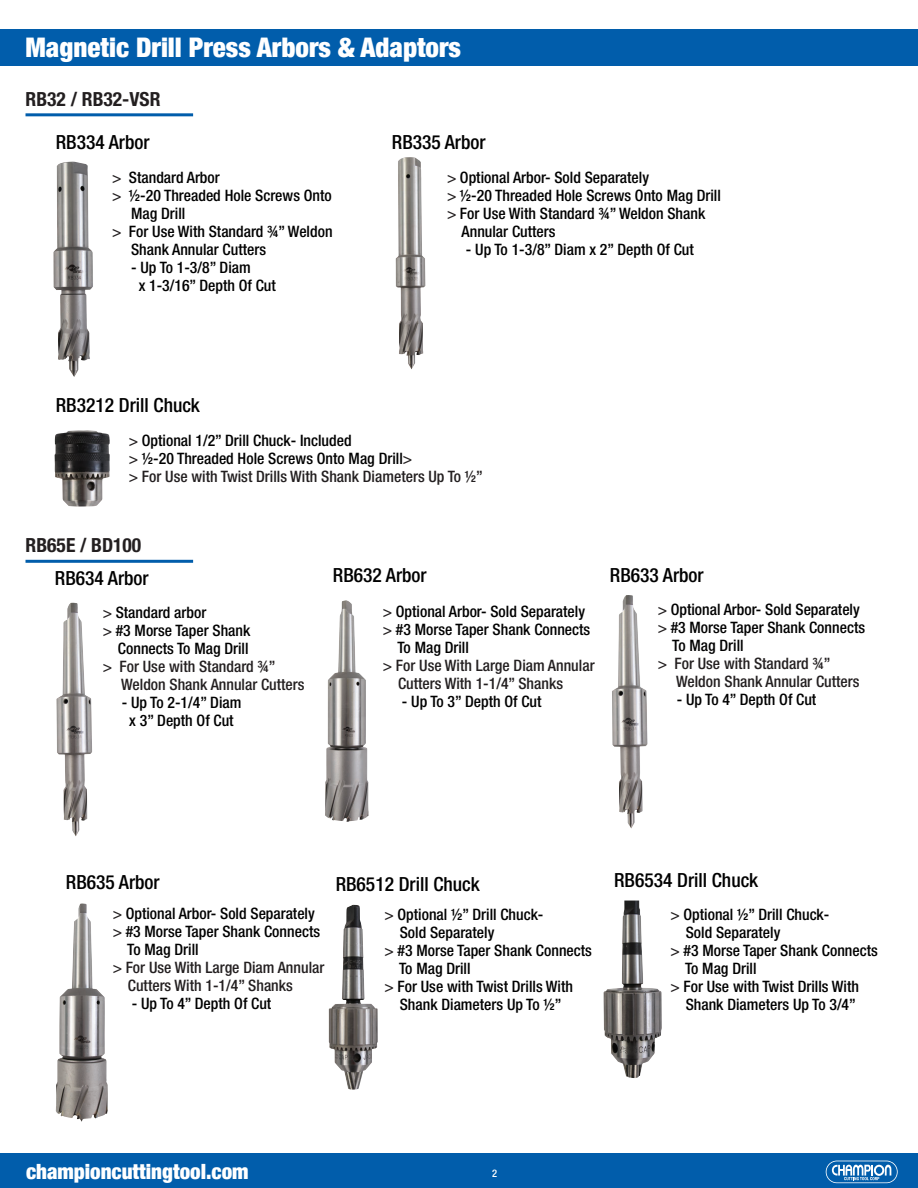
<style>
.page{position:relative;width:918px;height:1188px;background:#fff}
.page>*{position:absolute;margin:0;border:0;box-sizing:border-box;transform-origin:0 0}
.t1{font:900 condensed 27px "Helvetica Neue";color:#fff}
.t2{font:900 condensed 21px "Helvetica Neue";color:#fff}
.t3{font:500 condensed 19.5px "Helvetica Neue LT Std";color:#000}
.t4{font:700 condensed 19.5px "Helvetica Neue LT Std";color:#231f20}
.t5{font:500 condensed 15.75px "Helvetica Neue LT Std";color:#000}
.t6{font:500 condensed 15.75px "Helvetica Neue LT Std";color:#231f20}
.t7{font:500 condensed 10.5px "Helvetica Neue LT Std";color:#fff}
.s1{color:#231f20}
</style>
<div class="page">
<img style="left:56px;top:603px;width:36px;height:233px">
<img style="left:612px;top:595px;width:36px;height:234px">
<img style="left:329px;top:905px;width:49px;height:185px">
<img style="left:604px;top:901px;width:58px;height:177px">
<div style="left:0;top:1153px;width:918px;height:35px;background:#015dab"></div>
<div style="left:0;top:30px;width:918px;height:36px;background:#015dab"></div>
<svg style="left:826px;top:1161px;width:72px;height:22px"></svg>
<hr style="left:26px;top:560px;width:167px;height:3px;background:#015dab">
<img style="left:325px;top:600px;width:44px;height:222px">
<img style="left:56px;top:903px;width:52px;height:219px">
<img style="left:53px;top:162px;width:40px;height:215px">
<img style="left:55px;top:430px;width:55px;height:77px">
<img style="left:396px;top:157px;width:29px;height:213px">
<hr style="left:26px;top:113px;width:167px;height:3px;background:#015dab">
<p class="t1" style="left:26px;top:25px;width:437px">Magnetic Drill Press Arbors &amp; Adaptors</p>
<p class="t4" style="left:26px;top:87px;width:136px">RB32 / RB32-VSR</p>
<p class="t3" style="left:56px;top:130px;width:95px">RB334 Arbor</p>
<p class="t5" style="left:112px;top:168px;width:109px"><span class="s1">&gt;</span> Standard Arbor</p>
<p class="t5" style="left:112px;top:186px;width:221px"><span class="s1">&gt;</span> ½-20 Threaded Hole Screws Onto</p>
<p class="t5" style="left:131px;top:204px;width:56px">Mag Drill</p>
<p class="t5" style="left:112px;top:222px;width:222px"><span class="s1">&gt;</span> For Use With Standard ¾” Weldon</p>
<p class="t5" style="left:131px;top:240px;width:137px">Shank Annular Cutters</p>
<p class="t5" style="left:131px;top:258px;width:121px">- Up To 1-3/8” Diam</p>
<p class="t5" style="left:139px;top:276px;width:139px">x 1-3/16” Depth Of Cut</p>
<p class="t3" style="left:56px;top:393px;width:146px">RB3212 Drill Chuck</p>
<p class="t3" style="left:392px;top:130px;width:95px">RB335 Arbor</p>
<p class="t5" style="left:447px;top:168px;width:204px"><span class="s1">&gt;</span> Optional Arbor- Sold Separately</p>
<p class="t5" style="left:447px;top:186px;width:275px"><span class="s1">&gt;</span> ½-20 Threaded Hole Screws Onto Mag Drill</p>
<p class="t5" style="left:447px;top:204px;width:260px"><span class="s1">&gt;</span> For Use With Standard ¾” Weldon Shank</p>
<p class="t5" style="left:462px;top:222px;width:95px">Annular Cutters</p>
<p class="t5" style="left:466px;top:240px;width:229px">- Up To 1-3/8” Diam x 2” Depth Of Cut</p>
<p class="t5" style="left:129px;top:431px;width:224px"><span class="s1">&gt;</span> Optional 1/2” Drill Chuck- Included</p>
<p class="t5" style="left:129px;top:449px;width:285px"><span class="s1">&gt;</span> ½-20 Threaded Hole Screws Onto Mag Drill<span class="s1">&gt;</span></p>
<p class="t6" style="left:129px;top:467px;width:356px">&gt; For Use with Twist Drills With Shank Diameters Up To ½”</p>
<p class="t4" style="left:26px;top:533px;width:117px">RB65E / BD100</p>
<p class="t3" style="left:55px;top:566px;width:95px">RB634 Arbor</p>
<p class="t5" style="left:103px;top:603px;width:105px"><span class="s1">&gt;</span> Standard arbor</p>
<p class="t5" style="left:103px;top:621px;width:149px"><span class="s1">&gt;</span> #3 Morse Taper Shank</p>
<p class="t5" style="left:118px;top:639px;width:132px">Connects To Mag Drill</p>
<p class="t6" style="left:103px;top:657px;width:174px">&gt; For Use with Standard ¾”</p>
<p class="t6" style="left:121px;top:675px;width:185px">Weldon Shank Annular Cutters</p>
<p class="t5" style="left:122px;top:693px;width:121px">- Up To 2-1/4” Diam</p>
<p class="t5" style="left:129px;top:711px;width:106px">x 3” Depth Of Cut</p>
<p class="t3" style="left:333px;top:563px;width:95px">RB632 Arbor</p>
<p class="t5" style="left:383px;top:602px;width:204px"><span class="s1">&gt;</span> Optional Arbor- Sold Separately</p>
<p class="t5" style="left:383px;top:620px;width:209px"><span class="s1">&gt;</span> #3 Morse Taper Shank Connects</p>
<p class="t5" style="left:398px;top:638px;width:73px">To Mag Drill</p>
<p class="t6" style="left:383px;top:656px;width:213px">&gt; For Use With Large Diam Annular</p>
<p class="t6" style="left:398px;top:674px;width:166px">Cutters With 1-1/4” Shanks</p>
<p class="t5" style="left:402px;top:692px;width:141px">- Up To 3” Depth Of Cut</p>
<p class="t3" style="left:610px;top:563px;width:95px">RB633 Arbor</p>
<p class="t5" style="left:658px;top:600px;width:204px"><span class="s1">&gt;</span> Optional Arbor- Sold Separately</p>
<p class="t5" style="left:658px;top:618px;width:209px"><span class="s1">&gt;</span> #3 Morse Taper Shank Connects</p>
<p class="t5" style="left:672px;top:636px;width:73px">To Mag Drill</p>
<p class="t6" style="left:658px;top:654px;width:174px">&gt; For Use with Standard ¾”</p>
<p class="t6" style="left:676px;top:672px;width:185px">Weldon Shank Annular Cutters</p>
<p class="t5" style="left:677px;top:690px;width:141px">- Up To 4” Depth Of Cut</p>
<p class="t3" style="left:66px;top:871px;width:95px">RB635 Arbor</p>
<p class="t5" style="left:113px;top:904px;width:204px"><span class="s1">&gt;</span> Optional Arbor- Sold Separately</p>
<p class="t5" style="left:113px;top:922px;width:209px"><span class="s1">&gt;</span> #3 Morse Taper Shank Connects</p>
<p class="t5" style="left:127px;top:940px;width:73px">To Mag Drill</p>
<p class="t6" style="left:113px;top:958px;width:213px">&gt; For Use With Large Diam Annular</p>
<p class="t6" style="left:128px;top:976px;width:166px">Cutters With 1-1/4” Shanks</p>
<p class="t5" style="left:132px;top:994px;width:141px">- Up To 4” Depth Of Cut</p>
<p class="t3" style="left:336px;top:872px;width:146px">RB6512 Drill Chuck</p>
<p class="t5" style="left:385px;top:905px;width:160px"><span class="s1">&gt;</span> Optional ½” Drill Chuck-</p>
<p class="t5" style="left:400px;top:923px;width:96px">Sold Separately</p>
<p class="t5" style="left:385px;top:941px;width:209px"><span class="s1">&gt;</span> #3 Morse Taper Shank Connects</p>
<p class="t5" style="left:399px;top:959px;width:73px">To Mag Drill</p>
<p class="t5" style="left:385px;top:977px;width:190px"><span class="s1">&gt;</span> For Use with Twist Drills With</p>
<p class="t5" style="left:400px;top:995px;width:163px">Shank Diameters Up To ½”</p>
<p class="t3" style="left:614px;top:869px;width:146px">RB6534 Drill Chuck</p>
<p class="t5" style="left:671px;top:905px;width:160px"><span class="s1">&gt;</span> Optional ½” Drill Chuck-</p>
<p class="t5" style="left:686px;top:923px;width:96px">Sold Separately</p>
<p class="t5" style="left:671px;top:941px;width:209px"><span class="s1">&gt;</span> #3 Morse Taper Shank Connects</p>
<p class="t5" style="left:685px;top:959px;width:73px">To Mag Drill</p>
<p class="t5" style="left:671px;top:977px;width:190px"><span class="s1">&gt;</span> For Use with Twist Drills With</p>
<p class="t5" style="left:686px;top:995px;width:172px">Shank Diameters Up To 3/4”</p>
<p class="t2" style="left:26px;top:1154px;width:224px">championcuttingtool.com</p>
<p class="t7" style="left:492px;top:1167px;width:7px">2</p>
</div>
